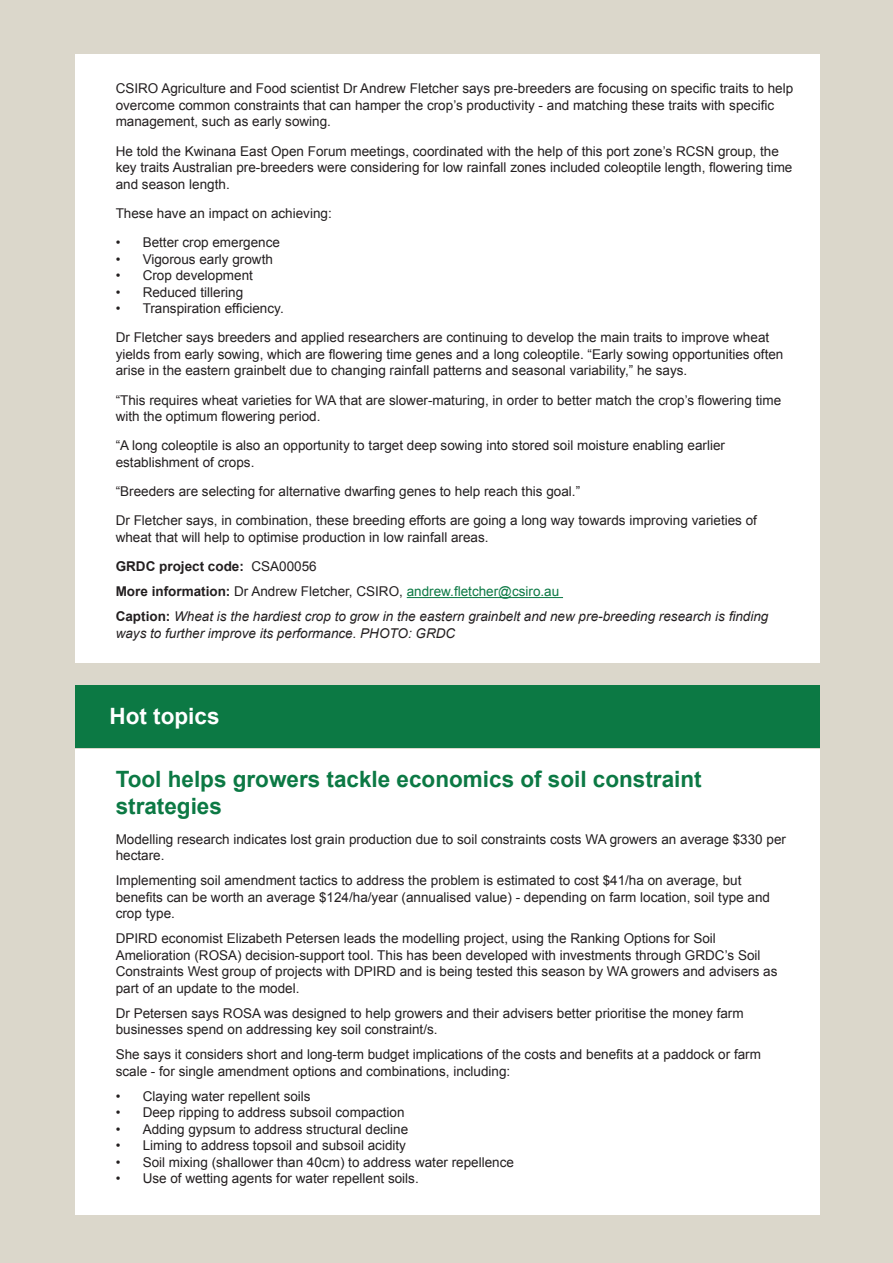
<style>
.page{position:relative;width:893px;height:1263px;background:#dbd7cb}
.page>*{position:absolute;margin:0;border:0;box-sizing:border-box;transform-origin:0 0}
.Large_Main_Headings{font:700 22.5px/27px "Arial";color:#0c7944}
.t1{font:700 22.5px "Arial";color:#fff}
.Standard_paragraph_t{font:13.5px/16.5px "Arial";color:#231f20}
.Standard_paragraph_t-2{font:italic 13.5px/16.5px "Arial";color:#231f20}
.Standard_paragraph_t-3{font:13.5px "Arial";color:#0c7944}
.Standard_paragraph_t-4{font:700 13.5px "Arial";color:#231f20}
.s1{font-weight:400}
.s2{font-weight:700;color:#231f20}
.s3{color:#231f20}
.s4{font-weight:700;font-style:normal}
</style>
<div class="page">
<div style="left:75px;top:54px;width:745px;height:609px;background:#fff"></div>
<hr style="left:407px;top:597px;width:156px;height:1px;background:#0c7944">
<div style="left:75px;top:685px;width:745px;height:62px;background:#0c7944"></div>
<div style="left:75px;top:749px;width:745px;height:465px;background:#fff"></div>
<p class="Standard_paragraph_t" style="left:116px;top:80px;width:679px">CSIRO Agriculture and Food scientist Dr Andrew Fletcher says pre-breeders are focusing on specific traits to help overcome common constraints that can hamper the crop’s productivity - and matching these traits with specific management, such as early sowing.</p>
<p class="Standard_paragraph_t" style="left:116px;top:143px;width:678px">He told the Kwinana East Open Forum meetings, coordinated with the help of this port zone’s RCSN group, the key traits Australian pre-breeders were considering for low rainfall zones included coleoptile length, flowering time and season length.</p>
<p class="Standard_paragraph_t" style="left:116px;top:205px;width:218px">These have an impact on achieving:</p>
<p class="Standard_paragraph_t" style="left:116px;top:234px;width:166px">• Better crop emergence</p>
<p class="Standard_paragraph_t" style="left:116px;top:251px;width:159px">• Vigorous early growth</p>
<p class="Standard_paragraph_t" style="left:116px;top:267px;width:139px">• Crop development</p>
<p class="Standard_paragraph_t" style="left:116px;top:284px;width:129px">• Reduced tillering</p>
<p class="Standard_paragraph_t" style="left:116px;top:300px;width:170px">• Transpiration efficiency.</p>
<p class="Standard_paragraph_t" style="left:116px;top:329px;width:669px">Dr Fletcher says breeders and applied researchers are continuing to develop the main traits to improve wheat yields from early sowing, which are flowering time genes and a long coleoptile. “Early sowing opportunities often arise in the eastern grainbelt due to changing rainfall patterns and seasonal variability,” he says.</p>
<p class="Standard_paragraph_t" style="left:116px;top:392px;width:667px">“This requires wheat varieties for WA that are slower-maturing, in order to better match the crop’s flowering time with the optimum flowering period.</p>
<p class="Standard_paragraph_t" style="left:116px;top:437px;width:611px">“A long coleoptile is also an opportunity to target deep sowing into stored soil moisture enabling earlier establishment of crops.</p>
<p class="Standard_paragraph_t" style="left:116px;top:483px;width:466px">“Breeders are selecting for alternative dwarfing genes to help reach this goal.”</p>
<p class="Standard_paragraph_t" style="left:116px;top:512px;width:643px">Dr Fletcher says, in combination, these breeding efforts are going a long way towards improving varieties of wheat that will help to optimise production in low rainfall areas.</p>
<p class="Standard_paragraph_t-4" style="left:116px;top:557px;width:203px">GRDC project code: <span class="s1">CSA00056</span></p>
<p class="Standard_paragraph_t-3" style="left:116px;top:582px;width:445px"><span class="s2">More information:</span> <span class="s3">Dr Andrew Fletcher, CSIRO,</span> andrew.fletcher@csiro.au</p>
<p class="Standard_paragraph_t-2" style="left:116px;top:608px;width:654px"><span class="s4">Caption:</span> Wheat is the hardiest crop to grow in the eastern grainbelt and new pre-breeding research is finding ways to further improve its performance. PHOTO: GRDC</p>
<p class="t1" style="left:110px;top:701px;width:112px">Hot topics</p>
<p class="Large_Main_Headings" style="left:116px;top:767px;width:588px">Tool helps growers tackle economics of soil constraint strategies</p>
<p class="Standard_paragraph_t" style="left:116px;top:831px;width:672px">Modelling research indicates lost grain production due to soil constraints costs WA growers an average $330 per hectare.</p>
<p class="Standard_paragraph_t" style="left:116px;top:872px;width:656px">Implementing soil amendment tactics to address the problem is estimated to cost $41/ha on average, but benefits can be worth an average $124/ha/year (annualised value) - depending on farm location, soil type and crop type.</p>
<p class="Standard_paragraph_t" style="left:116px;top:930px;width:663px">DPIRD economist Elizabeth Petersen leads the modelling project, using the Ranking Options for Soil Amelioration (ROSA) decision-support tool. This has been developed with investments through GRDC’s Soil Constraints West group of projects with DPIRD and is being tested this season by WA growers and advisers as part of an update to the model.</p>
<p class="Standard_paragraph_t" style="left:116px;top:1005px;width:629px">Dr Petersen says ROSA was designed to help growers and their advisers better prioritise the money farm businesses spend on addressing key soil constraint/s.</p>
<p class="Standard_paragraph_t" style="left:116px;top:1046px;width:647px">She says it considers short and long-term budget implications of the costs and benefits at a paddock or farm scale - for single amendment options and combinations, including:</p>
<p class="Standard_paragraph_t" style="left:116px;top:1088px;width:197px">• Claying water repellent soils</p>
<p class="Standard_paragraph_t" style="left:116px;top:1104px;width:290px">• Deep ripping to address subsoil compaction</p>
<p class="Standard_paragraph_t" style="left:116px;top:1121px;width:294px">• Adding gypsum to address structural decline</p>
<p class="Standard_paragraph_t" style="left:116px;top:1137px;width:292px">• Liming to address topsoil and subsoil acidity</p>
<p class="Standard_paragraph_t" style="left:116px;top:1154px;width:400px">• Soil mixing (shallower than 40cm) to address water repellence</p>
<p class="Standard_paragraph_t" style="left:116px;top:1170px;width:305px">• Use of wetting agents for water repellent soils.</p>
</div>
